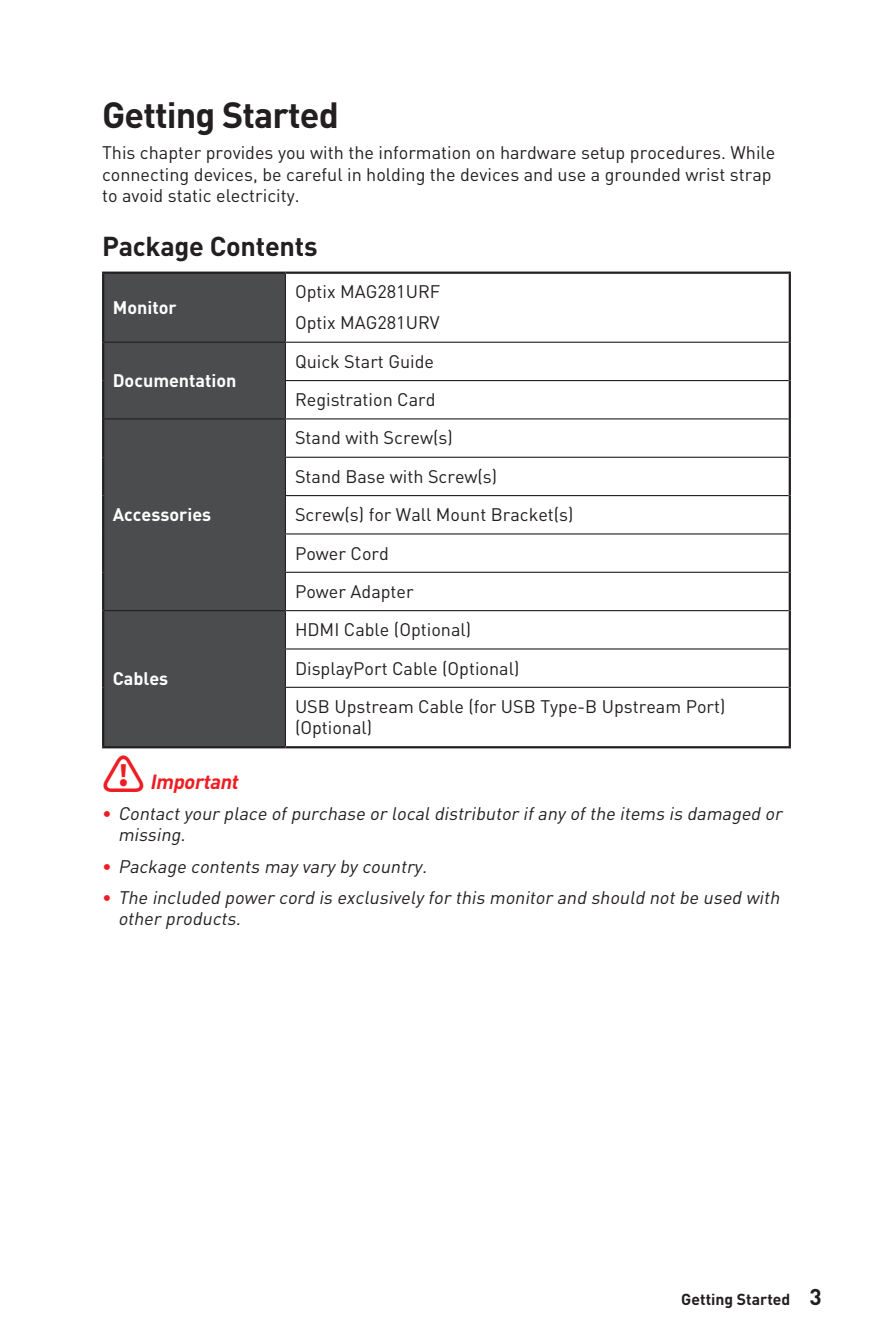
<style>
.page{position:relative;width:893px;height:1340px;background:#fff}
.page>*{position:absolute;margin:0;border:0;box-sizing:border-box;transform-origin:0 0}
.t1{font:700 36px "MSI Din Pro Noto CJK";letter-spacing:-.025em;color:#231f20}
.t2{font:700 27px "MSI Din Pro Noto CJK";letter-spacing:-.01em;color:#231f20}
.t3{font:italic 700 20.25px "MSI Din Pro Noto CJK";color:#ee1d23}
.t4{font:18px/38.2px "MSI Din Pro Noto CJK";color:#231f20}
.t5{font:italic 18px/21.6px "MSI Din Pro Noto CJK";color:#231f20}
.t6{font:700 18px "MSI Din Pro Noto CJK";color:#fff}
.t7{font:700 15.75px "MSI Din Pro Noto CJK";color:#231f20}
.s1{font-style:normal;font-size:42.75px}
.s2{font-weight:700;font-style:normal;color:#ee1d23}
.s3{font-size:22.5px}
</style>
<div class="page">
<div style="left:104px;top:274px;width:181px;height:472px;background:#4b4c4d"></div>
<hr style="left:285px;top:274px;width:1px;height:67px;background:#231f20">
<hr style="left:285px;top:341px;width:504px;height:2px;background:#231f20">
<hr style="left:285px;top:380px;width:504px;height:1px;background:#231f20">
<hr style="left:285px;top:418px;width:504px;height:1px;background:#231f20">
<hr style="left:285px;top:419px;width:1px;height:37px;background:#231f20">
<hr style="left:285px;top:456px;width:504px;height:2px;background:#231f20">
<hr style="left:285px;top:458px;width:1px;height:37px;background:#231f20">
<hr style="left:285px;top:495px;width:504px;height:1px;background:#231f20">
<hr style="left:285px;top:496px;width:1px;height:37px;background:#231f20">
<hr style="left:285px;top:533px;width:504px;height:1px;background:#231f20">
<hr style="left:285px;top:534px;width:1px;height:37px;background:#231f20">
<hr style="left:285px;top:571px;width:504px;height:2px;background:#231f20">
<hr style="left:285px;top:573px;width:1px;height:37px;background:#231f20">
<hr style="left:104px;top:610px;width:181px;height:1px;background:#231f20">
<hr style="left:285px;top:610px;width:504px;height:1px;background:#231f20">
<hr style="left:285px;top:611px;width:1px;height:37px;background:#231f20">
<hr style="left:285px;top:648px;width:504px;height:1px;background:#231f20">
<hr style="left:285px;top:649px;width:1px;height:37px;background:#231f20">
<hr style="left:285px;top:686px;width:504px;height:2px;background:#231f20">
<hr style="left:285px;top:688px;width:1px;height:58px;background:#231f20">
<hr style="left:104px;top:341px;width:181px;height:2px;background:#231f20">
<hr style="left:285px;top:343px;width:1px;height:37px;background:#231f20">
<hr style="left:285px;top:381px;width:1px;height:37px;background:#231f20">
<hr style="left:104px;top:418px;width:181px;height:1px;background:#231f20">
<hr style="left:102px;top:271px;width:183px;height:3px;background:#231f20">
<hr style="left:102px;top:274px;width:2px;height:68px;background:#231f20">
<hr style="left:285px;top:271px;width:506px;height:3px;background:#231f20">
<hr style="left:789px;top:274px;width:2px;height:68px;background:#231f20">
<hr style="left:102px;top:342px;width:2px;height:38px;background:#231f20">
<hr style="left:102px;top:380px;width:2px;height:39px;background:#231f20">
<hr style="left:789px;top:342px;width:2px;height:38px;background:#231f20">
<hr style="left:789px;top:380px;width:2px;height:39px;background:#231f20">
<hr style="left:102px;top:419px;width:2px;height:38px;background:#231f20">
<hr style="left:102px;top:457px;width:2px;height:38px;background:#231f20">
<hr style="left:102px;top:495px;width:2px;height:39px;background:#231f20">
<hr style="left:102px;top:534px;width:2px;height:38px;background:#231f20">
<hr style="left:102px;top:572px;width:2px;height:38px;background:#231f20">
<hr style="left:789px;top:419px;width:2px;height:38px;background:#231f20">
<hr style="left:789px;top:457px;width:2px;height:38px;background:#231f20">
<hr style="left:789px;top:495px;width:2px;height:39px;background:#231f20">
<hr style="left:789px;top:534px;width:2px;height:38px;background:#231f20">
<hr style="left:789px;top:572px;width:2px;height:38px;background:#231f20">
<hr style="left:102px;top:610px;width:2px;height:39px;background:#231f20">
<hr style="left:102px;top:649px;width:2px;height:38px;background:#231f20">
<hr style="left:102px;top:687px;width:2px;height:59px;background:#231f20">
<hr style="left:102px;top:746px;width:183px;height:2px;background:#231f20">
<hr style="left:789px;top:610px;width:2px;height:39px;background:#231f20">
<hr style="left:789px;top:649px;width:2px;height:38px;background:#231f20">
<hr style="left:789px;top:687px;width:2px;height:59px;background:#231f20">
<hr style="left:285px;top:746px;width:506px;height:2px;background:#231f20">
<h1 class="t1" style="left:102px;top:94px;width:238px">Getting Started</h1>
<p class="t4" style="left:102px;top:142px;width:675px;line-height:21.6px">This chapter provides you with the information on hardware setup procedures. While connecting devices, be careful in holding the devices and use a grounded wrist strap to avoid static electricity.</p>
<h2 class="t2" style="left:102px;top:230px;width:217px">Package Contents</h2>
<p class="t6" style="left:113px;top:297px;width:65px">Monitor</p>
<p class="t6" style="left:113px;top:370px;width:125px">Documentation</p>
<p class="t6" style="left:113px;top:504px;width:100px">Accessories</p>
<p class="t6" style="left:113px;top:668px;width:57px">Cables</p>
<p class="t4" style="left:295px;top:276px;width:147px;line-height:31.3px">Optix MAG281URF<br>Optix MAG281URV</p>
<p class="t4" style="left:295px;top:342px;width:142px">Quick Start Guide<br>Registration Card</p>
<p class="t4" style="left:295px;top:419px;width:280px">Stand with Screw(s)<br>Stand Base with Screw(s)<br>Screw(s) for Wall Mount Bracket(s)<br>Power Cord<br>Power Adapter</p>
<p class="t4" style="left:295px;top:611px;width:432px">HDMI Cable (Optional)<br>DisplayPort Cable (Optional)<br>USB Upstream Cable (for USB Type-B Upstream Port)</p>
<p class="t4" style="left:295px;top:709px;width:79px">(Optional)</p>
<p class="t3" style="left:102px;top:769px;width:148px"><span class="s1">⚠</span> Important</p>
<p class="t5" style="left:118px;top:802px;width:675px;text-indent:-16px"><span class="s2">∙</span> Contactyourplaceofpurchaseorlocaldistributorifanyoftheitemsisdamagedor missing.</p>
<p class="t5" style="left:102px;top:850px;width:688px;line-height:31.3px"><span class="s2">∙</span> Packagecontentsmayvarybycountry.<br><span class="s2">∙</span> Theincludedpowercordisexclusivelyforthismonitorandshouldnotbeusedwith</p>
<p class="t5" style="left:118px;top:908px;width:133px">otherproducts.</p>
<p class="t7" style="left:681px;top:1289px;width:142px">Getting Started <span class="s3">3</span></p>
</div>
